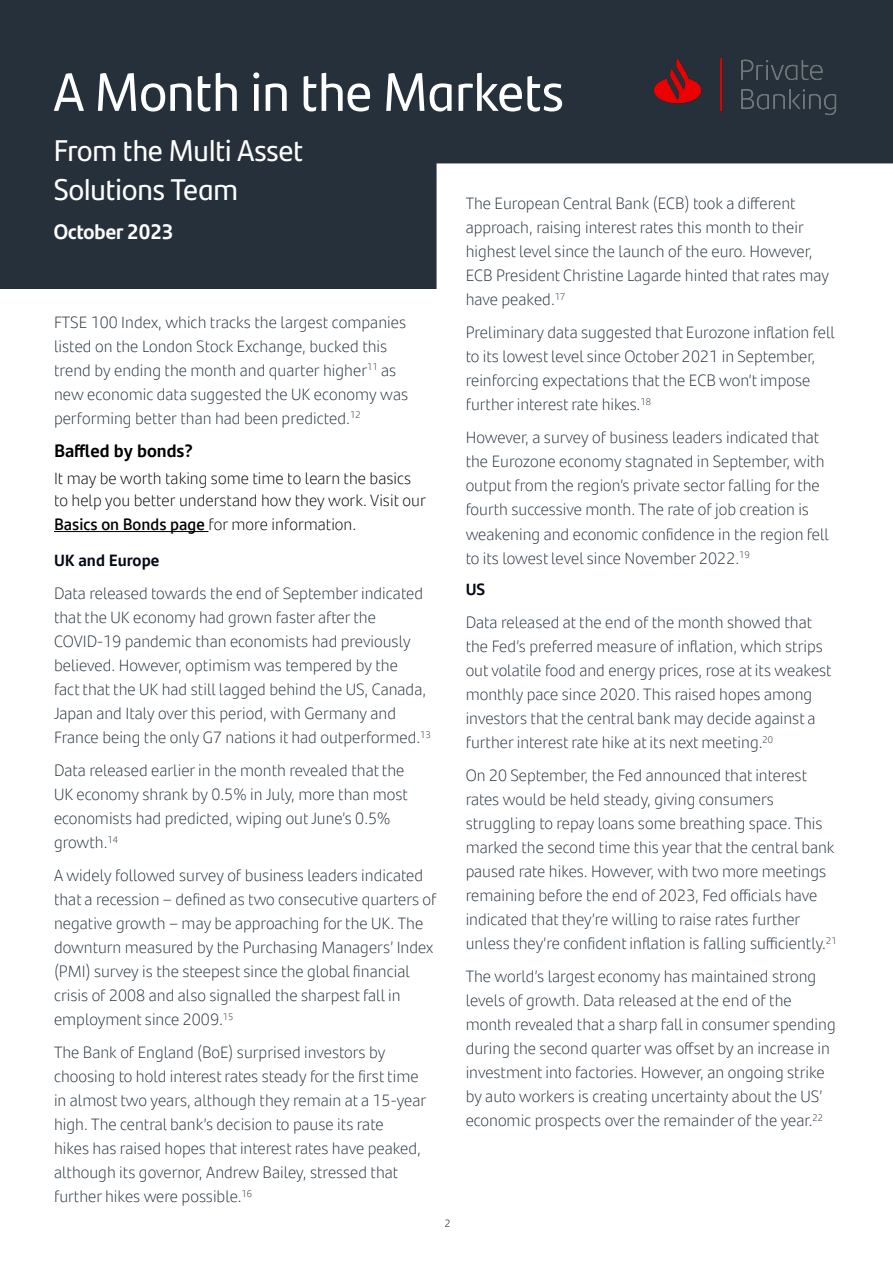
<style>
.page{position:relative;width:893px;height:1263px;background:#fff}
.page>*{position:absolute;margin:0;border:0;box-sizing:border-box;transform-origin:0 0}
.t1{font:54px "Santander Headline";color:#fff}
.t2{font:30px/39px "Santander Headline";color:#fff}
.t3{font:700 21px "Santander Headline";color:#fff}
.t4{font:700 18px "Santander Text";color:#000}
.t5{font:300 16.5px/24px "Santander Text";color:#25303b}
.t6{font:300 16.5px/22.5px "Santander Text";color:#000}
.t7{font:700 16.5px "Santander Text";color:#000715}
.t8{font:300 10.5px "Santander Text";color:#000}
.s1{font-weight:600}
.s2{font-weight:700;color:#000715}
</style>
<div class="page">
<div style="left:0;top:0;width:893px;height:288px;background:#25303b"></div>
<img style="left:653px;top:57px;width:184px;height:59px">
<hr style="left:54px;top:531px;width:154px;height:1px;background:#000">
<div style="left:437px;top:163px;width:456px;height:125px;background:#fff"></div>
<div style="left:466px;top:197px;width:373px;height:993px;background:#fff"></div>
<h1 class="t1" style="left:54px;top:51px;width:512px">A Month in the Markets</h1>
<h2 class="t2" style="left:54px;top:129px;width:251px">From the Multi Asset<br>Solutions Team</h2>
<p class="t3" style="left:54px;top:215px;width:121px">October 2023</p>
<p class="t5" style="left:466px;top:191px;width:365px">The European Central Bank (ECB) took a different approach, raising interest rates this month to their highest level since the launch of the euro. However, ECB President Christine Lagarde hinted that rates may have peaked.<sup>17</sup></p>
<p class="t5" style="left:466px;top:320px;width:371px">Preliminary data suggested that Eurozone inflation fell to its lowest level since October 2021 in September, reinforcing expectations that the ECB won’t impose further interest rate hikes.<sup>18</sup></p>
<p class="t5" style="left:466px;top:425px;width:365px">However, a survey of business leaders indicated that the Eurozone economy stagnated in September, with output from the region’s private sector falling for the fourth successive month. The rate of job creation is weakening and economic confidence in the region fell to its lowest level since November 2022.<sup>19</sup></p>
<p class="t7" style="left:466px;top:576px;width:21px">US</p>
<p class="t5" style="left:466px;top:609px;width:367px">Data released at the end of the month showed that the Fed’s preferred measure of inflation, which strips out volatile food and energy prices, rose at its weakest monthly pace since 2020. This raised hopes among investors that the central bank may decide against a further interest rate hike at its next meeting.<sup>20</sup></p>
<p class="t5" style="left:466px;top:762px;width:373px">On 20 September, the Fed announced that interest rates would be held steady, giving consumers struggling to repay loans some breathing space. This marked the second time this year that the central bank paused rate hikes. However, with two more meetings remaining before the end of 2023, Fed officials have indicated that they’re willing to raise rates further unless they’re confident inflation is falling sufficiently.<sup>21</sup></p>
<p class="t5" style="left:466px;top:963px;width:372px">The world’s largest economy has maintained strong levels of growth. Data released at the end of the month revealed that a sharp fall in consumer spending during the second quarter was offset by an increase in investment into factories. However, an ongoing strike by auto workers is creating uncertainty about the US’ economic prospects over the remainder of the year.<sup>22</sup></p>
<p class="t5" style="left:54px;top:309px;width:356px">FTSE 100 Index, which tracks the largest companies listed on the London Stock Exchange, bucked this trend by ending the month and quarter higher<sup>11</sup> as new economic data suggested the UK economy was performing better than had been predicted.<sup>12</sup></p>
<p class="t4" style="left:54px;top:436px;width:140px">Baffled by bonds?</p>
<p class="t6" style="left:54px;top:466px;width:373px">It may be worth taking some time to learn the basics to help you better understand how they work. Visit our</p>
<p class="t6" style="left:54px;top:506px;width:304px;line-height:36px"><span class="s1">Basics on Bonds page</span> for more information.<br><span class="s2">UK and Europe</span></p>
<p class="t5" style="left:54px;top:581px;width:378px">Data released towards the end of September indicated that the UK economy had grown faster after the COVID-19 pandemic than economists had previously believed. However, optimism was tempered by the<br>fact that the UK had still lagged behind the US, Canada, Japan and Italy over this period, with Germany and France being the only G7 nations it had outperformed.<sup>13</sup></p>
<p class="t5" style="left:54px;top:758px;width:356px">Data released earlier in the month revealed that the UK economy shrank by 0.5% in July, more than most economists had predicted, wiping out June’s 0.5% growth.<sup>14</sup></p>
<p class="t5" style="left:54px;top:863px;width:384px">A widely followed survey of business leaders indicated that a recession – defined as two consecutive quarters of negative growth – may be approaching for the UK. The downturn measured by the Purchasing Managers’ Index (PMI) survey is the steepest since the global financial crisis of 2008 and also signalled the sharpest fall in employment since 2009.<sup>15</sup></p>
<p class="t5" style="left:54px;top:1040px;width:374px">The Bank of England (BoE) surprised investors by choosing to hold interest rates steady for the first time in almost two years, although they remain at a 15-year high. The central bank’s decision to pause its rate<br>hikes has raised hopes that interest rates have peaked, although its governor, Andrew Bailey, stressed that further hikes were possible.<sup>16</sup></p>
<p class="t8" style="left:445px;top:1215px;width:7px">2</p>
</div>
